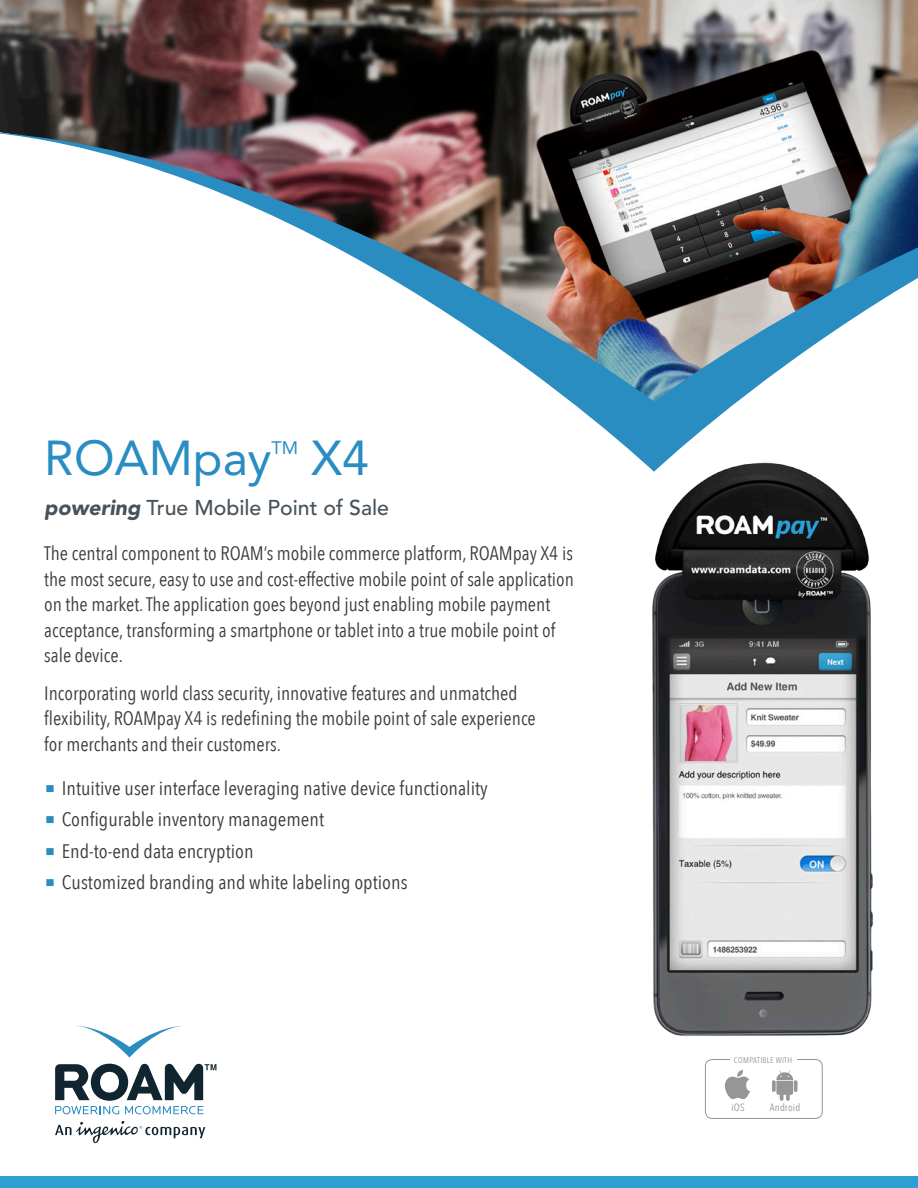
<style>
.page{position:relative;width:918px;height:1188px;background:#fff}
.page>*{position:absolute;margin:0;border:0;box-sizing:border-box;transform-origin:0 0}
.t1{font:48.6px "Avenir LT Std";color:#298dc2}
.t2{font:500 21.3px "Avenir LT Std";color:#48525a}
.t3{font:condensed 19.5px/25.5px "Avenir Next LT Com";color:#3d3c3d}
.t4{font:condensed 19.5px "Avenir Next LT Com";color:#3d3c3d;scale:1.04 1}
.t5{font:18px "Avenir LT Std";color:#298dc2}
.t6{font:condensed 10.5px "Avenir Next LT Com";letter-spacing:.015em;color:#969696}
.t7{font:condensed 8.25px "Avenir Next LT Com";letter-spacing:.04em;color:#969696}
.s1{font-weight:900;font-style:italic}
.s2{color:#298dc2}
</style>
<div class="page">
<img style="left:0;top:0;width:918px;height:127px">
<img style="left:0;top:129px;width:918px;height:331px">
<div style="left:705px;top:1059px;width:118px;height:60px;border:1px solid #969696;border-radius:7px"></div>
<div style="left:731px;top:1051px;width:66px;height:20px;background:#fff"></div>
<svg style="left:725px;top:1070px;width:25px;height:30px"></svg>
<svg style="left:772px;top:1071px;width:26px;height:30px"></svg>
<img style="left:641px;top:460px;width:232px;height:576px">
<div style="left:0;top:1176px;width:918px;height:12px;background:#2f9fd1"></div>
<svg style="left:78px;top:1026px;width:103px;height:32px"></svg>
<svg style="left:55px;top:1064px;width:161px;height:50px"></svg>
<svg style="left:55px;top:1121px;width:150px;height:22px"></svg>
<p class="t1" style="left:44px;top:430px;width:229px">ROAMpay</p>
<p class="t5" style="left:271px;top:437px;width:28px">TM</p>
<p class="t1" style="left:312px;top:430px;width:59px">X4</p>
<p class="t2" style="left:44px;top:495px;width:346px"><span class="s1">powering</span> True Mobile Point of Sale</p>
<p class="t3" style="left:44px;top:541px;width:531px">The central component to ROAM’s mobile commerce platform, ROAMpay X4 is the most secure, easy to use and cost-effective mobile point of sale application on the market. The application goes beyond just enabling mobile payment acceptance, transforming a smartphone or tablet into a true mobile point of sale device.</p>
<p class="t3" style="left:44px;top:680px;width:493px">Incorporating world class security, innovative features and unmatched flexibility, ROAMpay X4 is redefining the mobile point of sale experience for merchants and their customers.</p>
<p class="t4" style="left:45px;top:776px;width:427px"><span class="s2">■</span> Intuitive user interface leveraging native device functionality</p>
<p class="t4" style="left:45px;top:808px;width:269px"><span class="s2">■</span> Configurable inventory management</p>
<p class="t4" style="left:45px;top:839px;width:202px"><span class="s2">■</span> End-to-end data encryption</p>
<p class="t4" style="left:45px;top:871px;width:350px"><span class="s2">■</span> Customized branding and white labeling options</p>
<p class="t7" style="left:734px;top:1055px;width:60px">COMPATIBLE WITH</p>
<p class="t6" style="left:731px;top:1101px;width:15px">iOS</p>
<p class="t6" style="left:770px;top:1101px;width:32px">Android</p>
</div>
